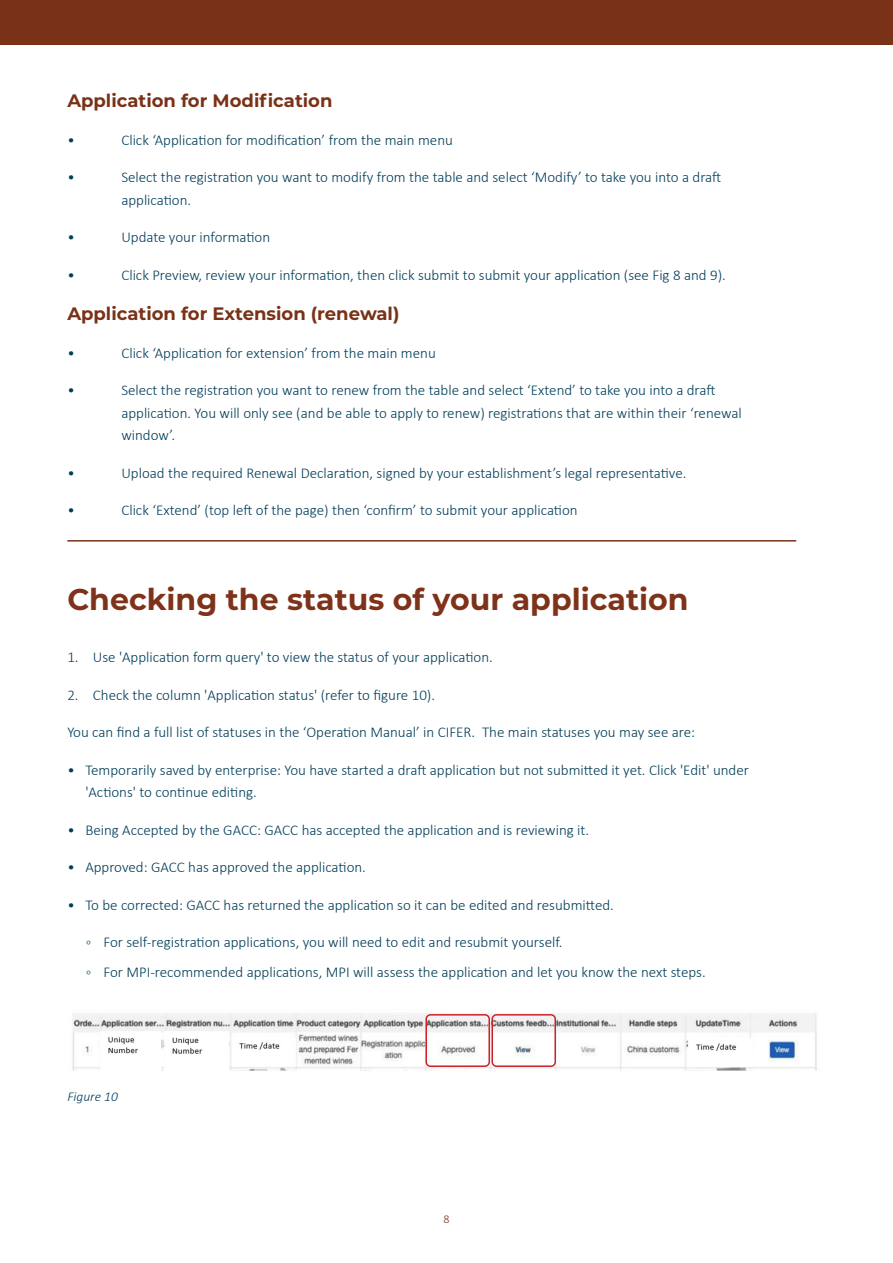
<style>
.page{position:relative;width:893px;height:1263px;background:#fff}
.page>*{position:absolute;margin:0;border:0;box-sizing:border-box;transform-origin:0 0}
.t1{font:700 30px "Montserrat";color:#7f321a}
.t2{font:700 18px "Montserrat";color:#793217}
.t3{font:300 15px/22.5px "Calibri";color:#003d58}
.t4{font:italic 300 13.5px "Calibri";color:#003d58}
.t5{font:300 12px "Calibri";color:#793217}
</style>
<div class="page">
<div style="left:0;top:0;width:893px;height:45px;background:#793217"></div>
<img style="left:72px;top:1013px;width:745px;height:58px">
<div style="left:425px;top:1014px;width:65px;height:53px;border:2px solid #ce2127;border-radius:4px"></div>
<div style="left:491px;top:1014px;width:65px;height:53px;border:2px solid #ce2127;border-radius:4px"></div>
<hr style="left:67px;top:540px;width:729px;height:2px;background:#793217">
<p class="t2" style="left:67px;top:88px;width:267px">Application for Modification</p>
<p class="t3" style="left:67px;top:129px;width:9px">•</p>
<p class="t3" style="left:121px;top:129px;width:333px">Click ‘Application for modification’ from the main menu</p>
<p class="t3" style="left:67px;top:166px;width:9px">•</p>
<p class="t3" style="left:121px;top:166px;width:601px">Select the registration you want to modify from the table and select ‘Modify’ to take you into a draft application.</p>
<p class="t3" style="left:67px;top:226px;width:9px">•</p>
<p class="t3" style="left:121px;top:226px;width:150px">Update your information</p>
<p class="t3" style="left:67px;top:264px;width:9px">•</p>
<p class="t3" style="left:121px;top:264px;width:606px">Click Preview, review your information, then click submit to submit your application (see Fig 8 and 9).</p>
<p class="t2" style="left:67px;top:301px;width:334px">Application for Extension (renewal)</p>
<p class="t3" style="left:67px;top:342px;width:9px">•</p>
<p class="t3" style="left:121px;top:342px;width:316px">Click ‘Application for extension’ from the main menu</p>
<p class="t3" style="left:67px;top:379px;width:9px">•</p>
<p class="t3" style="left:121px;top:379px;width:622px">Select the registration you want to renew from the table and select ‘Extend’ to take you into a draft application. You will only see (and be able to apply to renew) registrations that are within their ‘renewal window’.</p>
<p class="t3" style="left:67px;top:462px;width:9px">•</p>
<p class="t3" style="left:121px;top:462px;width:567px">Upload the required Renewal Declaration, signed by your establishment’s legal representative.</p>
<p class="t3" style="left:67px;top:499px;width:9px">•</p>
<p class="t3" style="left:121px;top:499px;width:458px">Click ‘Extend’ (top left of the page) then ‘confirm’ to submit your application</p>
<h1 class="t1" style="left:67px;top:577px;width:623px">Checking the status of your application</h1>
<p class="t3" style="left:67px;top:646px;width:427px">1. Use 'Application form query' to view the status of your application.</p>
<p class="t3" style="left:67px;top:683px;width:369px">2. Check the column 'Application status' (refer to figure 10).</p>
<p class="t3" style="left:67px;top:721px;width:629px">You can find a full list of statuses in the ‘Operation Manual’ in CIFER. The main statuses you may see are:</p>
<p class="t3" style="left:85px;top:758px;width:665px;text-indent:-18px">• Temporarily saved by enterprise: You have started a draft application but not submitted it yet. Click 'Edit' under 'Actions' to continue editing.</p>
<p class="t3" style="left:67px;top:818px;width:523px">• Being Accepted by the GACC: GACC has accepted the application and is reviewing it.</p>
<p class="t3" style="left:67px;top:856px;width:300px">• Approved: GACC has approved the application.</p>
<p class="t3" style="left:67px;top:893px;width:548px">• To be corrected: GACC has returned the application so it can be edited and resubmitted.</p>
<p class="t3" style="left:85px;top:927px;width:622px;line-height:30px">◦ For self-registration applications, you will need to edit and resubmit yourself.<br>◦ For MPI-recommended applications, MPI will assess the application and let you know the next steps.</p>
<p class="t4" style="left:67px;top:1088px;width:52px">Figure 10</p>
<p class="t5" style="left:443px;top:1211px;width:8px">8</p>
</div>
